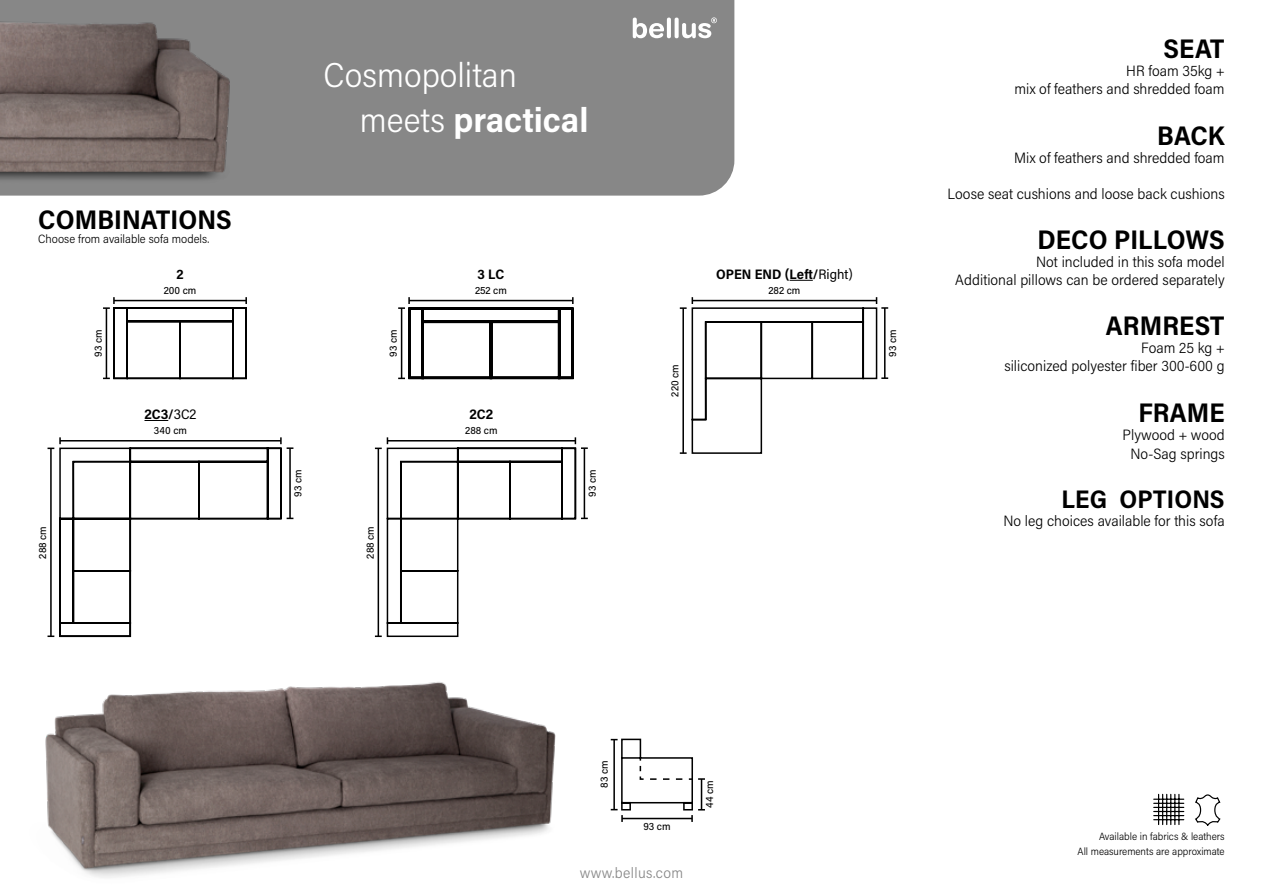
<style>
.page{position:relative;width:1263px;height:893px;background:#fff}
.page>*{position:absolute;margin:0;border:0;box-sizing:border-box;transform-origin:0 0}
.t1{font:300 34.5px/45px "Acumin Pro Semi Cond";color:#fff}
.t2{font:700 27px "Acumin Pro Semi Cond";color:#000}
.t3{font:700 25.5px "Acumin Pro Semi Cond";letter-spacing:.005em;color:#000}
.t4{font:300 15px/18px "Acumin Pro Semi Cond";color:#000;text-align:right}
.t5{font:300 15px "Acumin Pro Semi Cond";letter-spacing:.025em;color:#878787}
.t6{font:700 13.8px "Acumin Pro Semi Cond";color:#000}
.t7{font:300 12px "Acumin Pro Semi Cond";color:#000}
.t8{font:500 10.5px "Acumin Pro Semi Cond";color:#000}
.t9{font:300 10.5px/14.4px "Acumin Pro Semi Cond";color:#000;text-align:right}
.s1{font-weight:700}
.s2{font-weight:400}
</style>
<div class="page">
<img style="left:45px;top:682px;width:511px;height:196px">
<div style="left:275px;top:0;width:459px;height:196px;background:#878787"></div>
<img style="left:0;top:0;width:275px;height:196px">
<svg style="left:611px;top:738px;width:94px;height:84px"></svg>
<svg style="left:103px;top:297px;width:144px;height:83px"></svg>
<svg style="left:398px;top:297px;width:176px;height:83px"></svg>
<svg style="left:144px;top:420px;width:24px;height:1px"></svg>
<svg style="left:48px;top:437px;width:245px;height:201px"></svg>
<svg style="left:790px;top:280px;width:23px;height:1px"></svg>
<svg style="left:680px;top:297px;width:208px;height:157px"></svg>
<hr style="left:667px;top:18px;width:4px;height:20px;background:#fff;border-radius:2px">
<svg style="left:633px;top:18px;width:31px;height:20px"></svg>
<svg style="left:675px;top:18px;width:4px;height:20px"></svg>
<svg style="left:682px;top:17px;width:35px;height:21px"></svg>
<svg style="left:375px;top:437px;width:213px;height:201px"></svg>
<svg style="left:1195px;top:794px;width:26px;height:32px"></svg>
<hr style="left:1178px;top:794px;width:1px;height:30px;background:#000">
<hr style="left:1174px;top:794px;width:1px;height:30px;background:#000">
<hr style="left:1170px;top:794px;width:1px;height:30px;background:#000">
<hr style="left:1166px;top:794px;width:1px;height:30px;background:#000">
<hr style="left:1162px;top:794px;width:1px;height:30px;background:#000">
<hr style="left:1158px;top:794px;width:1px;height:30px;background:#000">
<hr style="left:1154px;top:819px;width:30px;height:1px;background:#000">
<hr style="left:1154px;top:815px;width:30px;height:1px;background:#000">
<hr style="left:1154px;top:811px;width:30px;height:1px;background:#000">
<hr style="left:1154px;top:807px;width:30px;height:1px;background:#000">
<hr style="left:1154px;top:803px;width:30px;height:1px;background:#000">
<hr style="left:1154px;top:799px;width:30px;height:1px;background:#000">
<h1 class="t1" style="left:360px;top:51px;width:230px;text-indent:-36px">Cosmopolitan meets <span class="s1">practical</span></h1>
<h2 class="t2" style="left:38px;top:200px;width:195px">COMBINATIONS</h2>
<p class="t7" style="left:38px;top:231px;width:173px">Choose from available sofa models.</p>
<p class="t6" style="left:177px;top:264px;width:9px">2</p>
<p class="t8" style="left:164px;top:283px;width:34px">200 cm</p>
<p class="t6" style="left:478px;top:264px;width:28px">3 LC</p>
<p class="t8" style="left:475px;top:283px;width:33px">252 cm</p>
<p class="t8" style="left:91px;top:357px;width:29px;rotate:-90deg">93 cm</p>
<p class="t8" style="left:386px;top:357px;width:29px;rotate:-90deg">93 cm</p>
<p class="t6" style="left:144px;top:405px;width:53px">2C3/<span class="s2">3C2</span></p>
<p class="t8" style="left:154px;top:423px;width:35px">340 cm</p>
<p class="t6" style="left:470px;top:405px;width:25px">2C2</p>
<p class="t8" style="left:465px;top:423px;width:34px">288 cm</p>
<p class="t8" style="left:290px;top:497px;width:29px;rotate:-90deg">93 cm</p>
<p class="t8" style="left:585px;top:497px;width:29px;rotate:-90deg">93 cm</p>
<p class="t8" style="left:35px;top:558px;width:34px;rotate:-90deg">288 cm</p>
<p class="t8" style="left:363px;top:558px;width:34px;rotate:-90deg">288 cm</p>
<p class="t8" style="left:668px;top:397px;width:34px;rotate:-90deg">220 cm</p>
<p class="t6" style="left:716px;top:264px;width:138px">OPEN END (Left/<span class="s2">Right)</span></p>
<p class="t8" style="left:768px;top:283px;width:33px">282 cm</p>
<p class="t8" style="left:885px;top:357px;width:29px;rotate:-90deg">93 cm</p>
<h2 class="t2" style="left:1163px;top:30px;width:63px">SEAT</h2>
<p class="t4" style="left:1014px;top:61px;width:212px">HR foam 35kg +<br>mix of feathers and shredded foam</p>
<h2 class="t2" style="left:1157px;top:116px;width:69px">BACK</h2>
<p class="t4" style="left:1014px;top:148px;width:212px">Mix of feathers and shredded foam</p>
<p class="t4" style="left:948px;top:184px;width:279px">Loose seat cushions and loose back cushions</p>
<h2 class="t2" style="left:1037px;top:220px;width:189px">DECO PILLOWS</h2>
<p class="t4" style="left:955px;top:252px;width:271px">Not included in this sofa model<br>Additional pillows can be ordered separately</p>
<h2 class="t2" style="left:1106px;top:307px;width:120px">ARMREST</h2>
<p class="t4" style="left:1004px;top:338px;width:222px">Foam 25 kg +<br>siliconized polyester fiber 300-600 g</p>
<h2 class="t2" style="left:1138px;top:393px;width:88px">FRAME</h2>
<p class="t4" style="left:1123px;top:424px;width:104px;line-height:19.5px;text-align:center">Plywood + wood<br>No-Sag springs</p>
<h3 class="t3" style="left:1061px;top:481px;width:165px">LEG OPTIONS</h3>
<p class="t4" style="left:1003px;top:511px;width:223px">No leg choices available for this sofa</p>
<p class="t8" style="left:597px;top:788px;width:29px;rotate:-90deg">83 cm</p>
<p class="t8" style="left:643px;top:819px;width:29px">93 cm</p>
<p class="t5" style="left:580px;top:862px;width:105px">www.bellus.com</p>
<p class="t8" style="left:702px;top:808px;width:29px;rotate:-90deg">44 cm</p>
<p class="t9" style="left:1077px;top:829px;width:149px">Available in fabrics &amp; leathers<br>All measurements are approximate</p>
</div>
